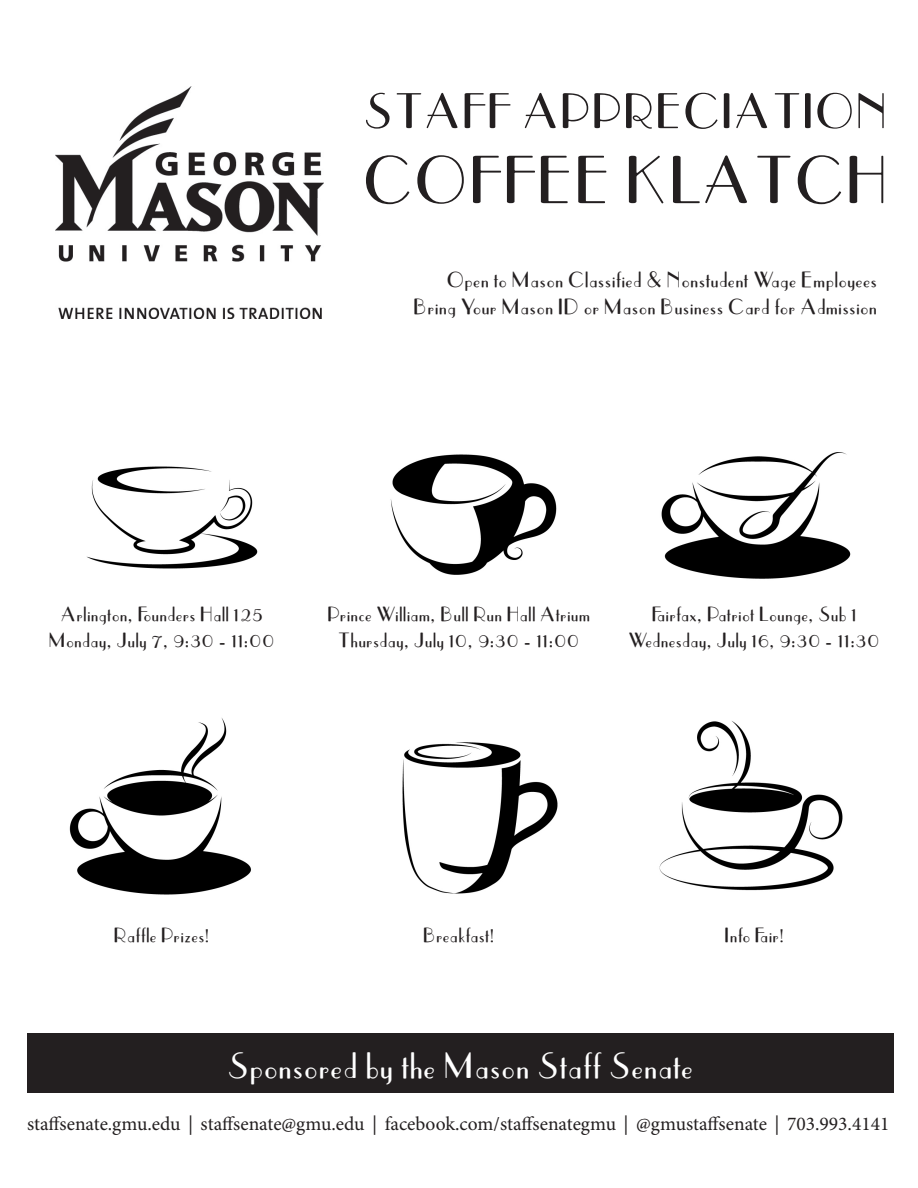
<style>
.page{position:relative;width:918px;height:1188px;background:#fff}
.page>*{position:absolute;margin:0;border:0;box-sizing:border-box;transform-origin:0 0}
.t1{font:69px "Parisish";color:#231f20}
.t2{font:51px "Parisish";color:#231f20}
.t3{font:37.5px "Parisish";color:#fff}
.t4{font:22.5px "Parisish";color:#231f20}
.t5{font:21px "Parisish";color:#231f20}
.t6{font:19.5px "Minion Pro";color:#231f20}
</style>
<div class="page">
<img style="left:69px;top:718px;width:182px;height:177px">
<div style="left:27px;top:1033px;width:867px;height:60px;background:#231f20"></div>
<img style="left:390px;top:454px;width:167px;height:121px">
<img style="left:661px;top:452px;width:190px;height:127px">
<img style="left:402px;top:742px;width:156px;height:152px">
<img style="left:86px;top:466px;width:172px;height:103px">
<img style="left:659px;top:721px;width:184px;height:170px">
<img style="left:55px;top:86px;width:269px;height:232px">
<p class="t2" style="left:363px;top:86px;width:528px">STAFF APPRECIATION</p>
<p class="t1" style="left:363px;top:147px;width:528px">COFFEE KLATCH</p>
<p class="t4" style="left:447px;top:269px;width:432px">Open to Mason Classified &amp; Nonstudent Wage Employees</p>
<p class="t4" style="left:414px;top:296px;width:465px">Bring Your Mason ID or Mason Business Card for Admission</p>
<p class="t5" style="left:61px;top:604px;width:204px">Arlington, Founders Hall 125</p>
<p class="t5" style="left:49px;top:630px;width:228px">Monday, July 7, 9:30 - 11:00</p>
<p class="t5" style="left:328px;top:604px;width:265px">Prince William, Bull Run Hall Atrium</p>
<p class="t5" style="left:338px;top:630px;width:244px">Thursday, July 10, 9:30 - 11:00</p>
<p class="t5" style="left:652px;top:604px;width:207px">Fairfax, Patriot Lounge, Sub 1</p>
<p class="t5" style="left:629px;top:630px;width:253px">Wednesday, July 16, 9:30 - 11:30</p>
<p class="t5" style="left:114px;top:924px;width:98px">Raffle Prizes!</p>
<p class="t5" style="left:423px;top:924px;width:73px">Breakfast!</p>
<p class="t5" style="left:725px;top:924px;width:61px">Info Fair!</p>
<p class="t3" style="left:227px;top:1048px;width:468px">Sponsored by the Mason Staff Senate</p>
<p class="t6" style="left:27px;top:1111px;width:864px">staffsenate.gmu.edu | staffsenate@gmu.edu | facebook.com/staffsenategmu | @gmustaffsenate | 703.993.4141</p>
</div>
